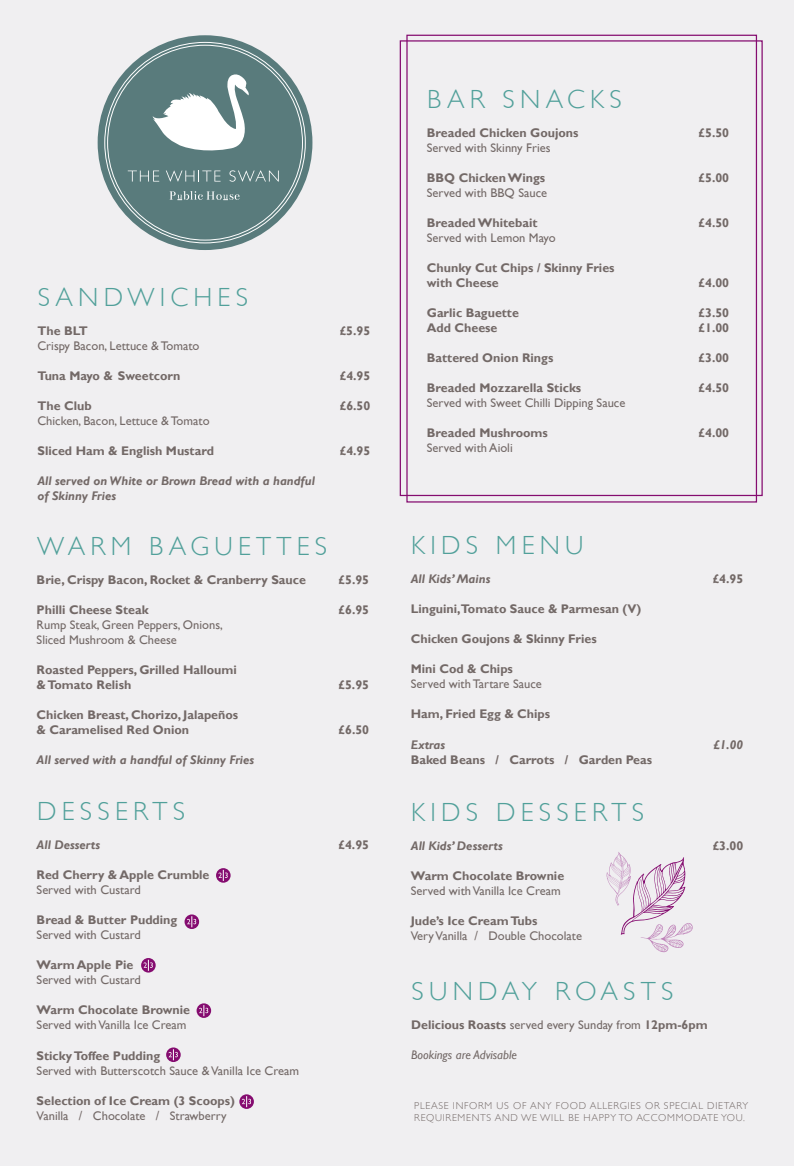
<style>
.page{position:relative;width:794px;height:1166px;background:#f0eff1}
.page>*{position:absolute;margin:0;border:0;box-sizing:border-box;transform-origin:0 0}
.t1{font:300 26.25px "Gill Sans";letter-spacing:.2em;color:#51a09a}
.t2{font:700 12.5px/15px "Gill Sans";color:#736967}
.t3{font:12.5px/15px "Gill Sans";color:#736967}
.t4{font:italic 700 12.5px/15px "Gill Sans";color:#736967}
.t5{font:italic 12.5px "Gill Sans";color:#736967}
.t6{font:300 10px/12px "Gill Sans";letter-spacing:.07em;color:#736967}
.s1{font-weight:400}
</style>
<div class="page">
<svg style="left:606px;top:852px;width:87px;height:100px"></svg>
<div style="left:98px;top:35px;width:214px;height:215px;background:#597b7c;border-radius:50%"></div>
<svg style="left:128px;top:171px;width:31px;height:11px"></svg>
<svg style="left:166px;top:171px;width:54px;height:11px"></svg>
<svg style="left:229px;top:170px;width:50px;height:12px"></svg>
<svg style="left:153px;top:74px;width:96px;height:77px"></svg>
<svg style="left:169px;top:191px;width:70px;height:9px"></svg>
<svg style="left:216px;top:868px;width:15px;height:15px"></svg>
<svg style="left:218px;top:870px;width:10px;height:11px"></svg>
<svg style="left:184px;top:914px;width:15px;height:15px"></svg>
<svg style="left:187px;top:916px;width:9px;height:11px"></svg>
<svg style="left:141px;top:958px;width:15px;height:14px"></svg>
<svg style="left:144px;top:960px;width:9px;height:11px"></svg>
<svg style="left:197px;top:1003px;width:14px;height:15px"></svg>
<svg style="left:199px;top:1005px;width:9px;height:11px"></svg>
<svg style="left:166px;top:1047px;width:15px;height:15px"></svg>
<svg style="left:169px;top:1049px;width:9px;height:11px"></svg>
<svg style="left:239px;top:1094px;width:15px;height:15px"></svg>
<svg style="left:242px;top:1096px;width:9px;height:11px"></svg>
<h1 class="t1" style="left:38px;top:282px;width:212px">SANDWICHES</h1>
<p class="t2" style="left:37px;top:323px;width:52px">The BLT</p>
<p class="t2" style="left:340px;top:323px;width:32px">£5.95</p>
<p class="t3" style="left:37px;top:338px;width:164px">Crispy Bacon, Lettuce &amp; Tomato</p>
<p class="t2" style="left:37px;top:368px;width:144px">Tuna Mayo &amp; Sweetcorn</p>
<p class="t2" style="left:340px;top:368px;width:32px">£4.95</p>
<p class="t2" style="left:37px;top:398px;width:56px">The Club</p>
<p class="t2" style="left:340px;top:398px;width:32px">£6.50</p>
<p class="t3" style="left:37px;top:413px;width:174px">Chicken, Bacon, Lettuce &amp; Tomato</p>
<p class="t2" style="left:37px;top:443px;width:178px">Sliced Ham &amp; English Mustard</p>
<p class="t2" style="left:340px;top:443px;width:32px">£4.95</p>
<p class="t4" style="left:37px;top:473px;width:279px">All served on White or Brown Bread with a handful of Skinny Fries</p>
<h1 class="t1" style="left:37px;top:531px;width:292px">WARM BAGUETTES</h1>
<p class="t2" style="left:37px;top:572px;width:271px">Brie, Crispy Bacon, Rocket &amp; Cranberry Sauce</p>
<p class="t2" style="left:338px;top:572px;width:32px">£5.95</p>
<p class="t2" style="left:37px;top:602px;width:114px">Philli Cheese Steak</p>
<p class="t2" style="left:338px;top:602px;width:32px">£6.95</p>
<p class="t3" style="left:37px;top:617px;width:188px">Rump Steak, Green Peppers, Onions,<br>Sliced Mushroom &amp; Cheese</p>
<p class="t2" style="left:37px;top:662px;width:202px">Roasted Peppers, Grilled Halloumi &amp; Tomato Relish</p>
<p class="t2" style="left:338px;top:677px;width:32px">£5.95</p>
<p class="t2" style="left:37px;top:707px;width:203px">Chicken Breast, Chorizo, Jalapeños &amp; Caramelised Red Onion</p>
<p class="t4" style="left:37px;top:752px;width:219px">All served with a handful of Skinny Fries</p>
<h1 class="t1" style="left:37px;top:796px;width:150px">DESSERTS</h1>
<p class="t2" style="left:338px;top:722px;width:32px">£6.50</p>
<p class="t4" style="left:37px;top:837px;width:65px">All Desserts</p>
<p class="t2" style="left:338px;top:837px;width:32px">£4.95</p>
<p class="t2" style="left:37px;top:867px;width:174px">Red Cherry &amp; Apple Crumble</p>
<p class="t3" style="left:37px;top:882px;width:106px">Served with Custard</p>
<p class="t2" style="left:37px;top:912px;width:142px">Bread &amp; Butter Pudding</p>
<p class="t3" style="left:37px;top:927px;width:106px">Served with Custard</p>
<p class="t2" style="left:37px;top:957px;width:98px">Warm Apple Pie</p>
<p class="t3" style="left:37px;top:972px;width:106px">Served with Custard</p>
<p class="t2" style="left:37px;top:1002px;width:155px">Warm Chocolate Brownie</p>
<p class="t3" style="left:37px;top:1017px;width:151px">Served with Vanilla Ice Cream</p>
<p class="t2" style="left:37px;top:1047px;width:125px">Sticky Toffee Pudding</p>
<p class="t3" style="left:37px;top:1062px;width:264px">Served with Butterscotch Sauce &amp; Vanilla Ice Cream</p>
<p class="t2" style="left:37px;top:1092px;width:200px">Selection of Ice Cream (3 Scoops)</p>
<p class="t3" style="left:37px;top:1107px;width:191px">Vanilla / Chocolate / Strawberry</p>
<h1 class="t1" style="left:427px;top:85px;width:196px">BAR SNACKS</h1>
<p class="t2" style="left:427px;top:126px;width:153px">Breaded Chicken Goujons</p>
<p class="t2" style="left:698px;top:126px;width:32px">£5.50</p>
<p class="t3" style="left:427px;top:141px;width:125px">Served with Skinny Fries</p>
<p class="t2" style="left:427px;top:171px;width:120px">BBQ Chicken Wings</p>
<p class="t2" style="left:698px;top:171px;width:32px">£5.00</p>
<p class="t3" style="left:427px;top:186px;width:122px">Served with BBQ Sauce</p>
<p class="t2" style="left:427px;top:216px;width:112px">Breaded Whitebait</p>
<p class="t2" style="left:698px;top:216px;width:32px">£4.50</p>
<p class="t3" style="left:427px;top:231px;width:130px">Served with Lemon Mayo</p>
<p class="t2" style="left:427px;top:261px;width:189px">Chunky Cut Chips / Skinny Fries with Cheese</p>
<p class="t2" style="left:698px;top:276px;width:32px">£4.00</p>
<p class="t2" style="left:427px;top:306px;width:94px">Garlic Baguette</p>
<p class="t2" style="left:698px;top:306px;width:32px">£3.50</p>
<p class="t2" style="left:427px;top:321px;width:72px">Add Cheese</p>
<p class="t2" style="left:698px;top:321px;width:32px">£1.00</p>
<p class="t2" style="left:427px;top:351px;width:128px">Battered Onion Rings</p>
<p class="t2" style="left:698px;top:351px;width:32px">£3.00</p>
<p class="t2" style="left:427px;top:381px;width:156px">Breaded Mozzarella Sticks</p>
<p class="t2" style="left:698px;top:381px;width:32px">£4.50</p>
<p class="t3" style="left:427px;top:396px;width:200px">Served with Sweet Chilli Dipping Sauce</p>
<p class="t2" style="left:427px;top:426px;width:122px">Breaded Mushrooms</p>
<p class="t2" style="left:698px;top:426px;width:32px">£4.00</p>
<p class="t3" style="left:427px;top:441px;width:87px">Served with Aioli</p>
<h1 class="t1" style="left:411px;top:530px;width:174px">KIDS MENU</h1>
<p class="t4" style="left:411px;top:572px;width:81px">All Kids’ Mains</p>
<p class="t2" style="left:712px;top:571px;width:32px">£4.95</p>
<p class="t2" style="left:411px;top:601px;width:232px">Linguini,Tomato Sauce &amp; Parmesan (V)</p>
<p class="t2" style="left:411px;top:631px;width:187px">Chicken Goujons &amp; Skinny Fries</p>
<p class="t2" style="left:411px;top:661px;width:104px">Mini Cod &amp; Chips</p>
<p class="t3" style="left:411px;top:677px;width:133px">Served with Tartare Sauce</p>
<p class="t2" style="left:411px;top:706px;width:141px">Ham, Fried Egg &amp; Chips</p>
<p class="t4" style="left:411px;top:737px;width:36px">Extras</p>
<p class="t4" style="left:713px;top:737px;width:31px">£1.00</p>
<p class="t2" style="left:411px;top:751px;width:243px">Baked Beans / Carrots / Garden Peas</p>
<h1 class="t1" style="left:411px;top:797px;width:234px">KIDS DESSERTS</h1>
<p class="t4" style="left:411px;top:838px;width:93px">All Kids’ Desserts</p>
<p class="t2" style="left:713px;top:838px;width:32px">£3.00</p>
<p class="t2" style="left:411px;top:868px;width:155px">Warm Chocolate Brownie</p>
<p class="t3" style="left:411px;top:883px;width:151px">Served with Vanilla Ice Cream</p>
<p class="t2" style="left:411px;top:913px;width:128px">Jude’s Ice Cream Tubs</p>
<p class="t3" style="left:411px;top:928px;width:173px">Very Vanilla / Double Chocolate</p>
<h1 class="t1" style="left:411px;top:976px;width:263px">SUNDAY ROASTS</h1>
<p class="t2" style="left:411px;top:1017px;width:298px">Delicious Roasts <span class="s1">served every Sunday from</span> 12pm-6pm</p>
<p class="t5" style="left:411px;top:1048px;width:107px">Bookings are Advisable</p>
<p class="t6" style="left:414px;top:1099px;width:335px">PLEASE INFORM US OF ANY FOOD ALLERGIES OR SPECIAL DIETARY<br>REQUIREMENTS AND WE WILL BE HAPPY TO ACCOMMODATE YOU.</p>
</div>
